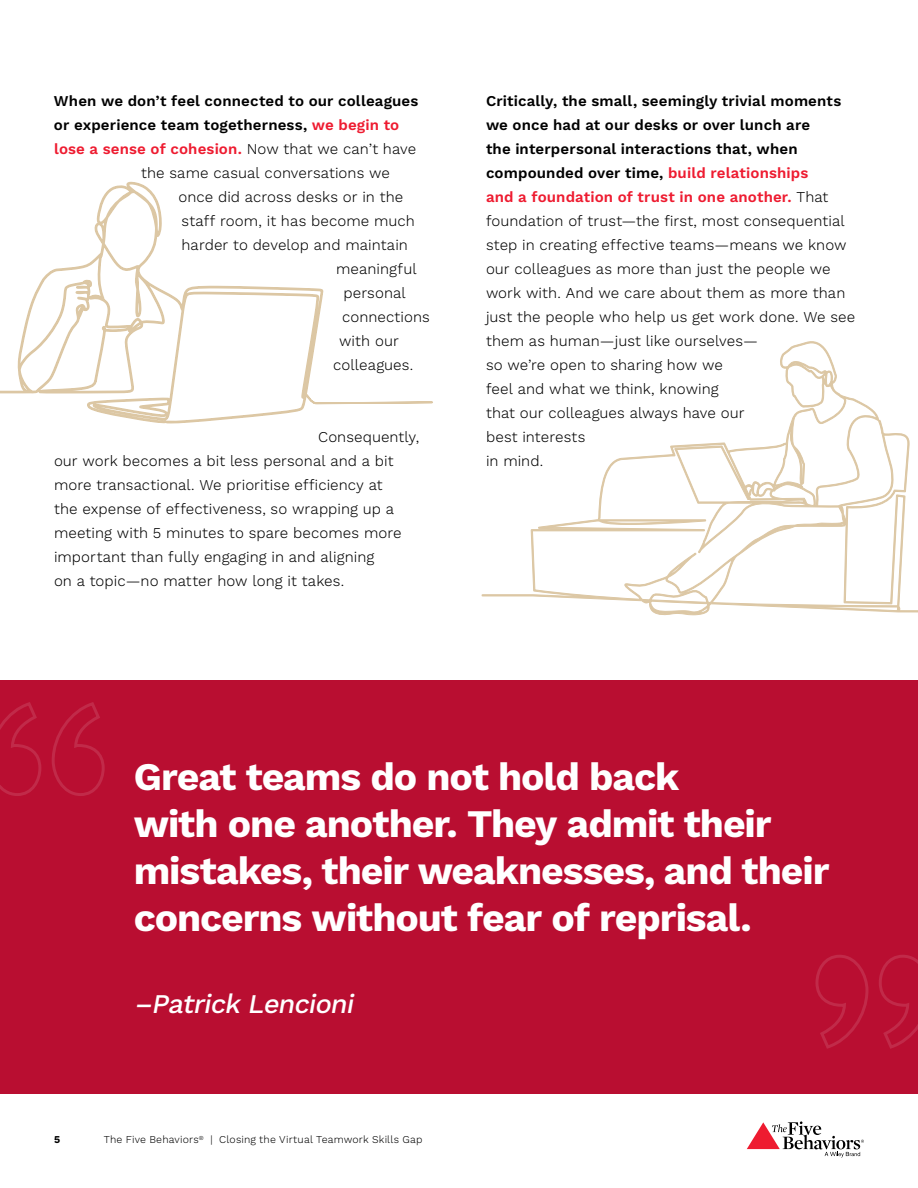
<style>
.page{position:relative;width:918px;height:1188px;background:#fff}
.page>*{position:absolute;margin:0;border:0;box-sizing:border-box;transform-origin:0 0}
.t1{font:700 39px/46.8px "Work Sans";letter-spacing:-.03em;color:#fff}
.t2{font:italic 500 27px "Work Sans";color:#fff}
.t3{font:300 15px/24px "Work Sans";letter-spacing:.005em;color:#000}
.t4{font:600 15px "Work Sans";letter-spacing:.01em;color:#000}
.t5{font:600 15px "Work Sans";letter-spacing:.01em;color:#ee1b30}
.t6{font:300 10.5px "Work Sans";letter-spacing:.015em;color:#000}
.t7{font:700 10.5px "Work Sans";color:#000}
.s1{color:#ee1b30}
.s2{font-weight:300;color:#000}
.s3{font-weight:600}
.s4{font-weight:600;color:#ee1b30}
</style>
<div class="page">
<svg style="left:747px;top:1121px;width:117px;height:36px"></svg>
<svg style="left:481px;top:341px;width:437px;height:275px"></svg>
<svg style="left:0;top:181px;width:433px;height:243px"></svg>
<div style="left:0;top:680px;width:918px;height:413px;background:#b90e31"></div>
<svg style="left:0;top:702px;width:105px;height:94px"></svg>
<svg style="left:815px;top:955px;width:103px;height:94px"></svg>
<p class="t4" style="left:54px;top:95px;width:366px">When we don’t feel connected to our colleagues</p>
<p class="t4" style="left:54px;top:119px;width:347px">or experience team togetherness, <span class="s1">we begin to</span></p>
<p class="t5" style="left:54px;top:143px;width:364px">lose a sense of cohesion. <span class="s2">Now that we can’t have</span></p>
<p class="t3" style="left:141px;top:162px;width:250px">the same casual conversations we</p>
<p class="t3" style="left:179px;top:186px;width:226px">once did across desks or in the</p>
<p class="t3" style="left:182px;top:210px;width:235px">staff room, it has become much</p>
<p class="t3" style="left:182px;top:234px;width:228px">harder to develop and maintain</p>
<p class="t3" style="left:336px;top:258px;width:82px">meaningful</p>
<p class="t3" style="left:344px;top:282px;width:64px">personal</p>
<p class="t3" style="left:342px;top:306px;width:89px">connections</p>
<p class="t3" style="left:339px;top:330px;width:61px">with our</p>
<p class="t3" style="left:333px;top:354px;width:82px">colleagues.</p>
<p class="t3" style="left:54px;top:426px;width:367px;text-indent:264px">Consequently, our work becomes a bit less personal and a bit more transactional. We prioritise efficiency at<br>the expense of effectiveness, so wrapping up a meeting with 5 minutes to spare becomes more important than fully engaging in and aligning<br>on a topic—no matter how long it takes.</p>
<p class="t3" style="left:486px;top:90px;width:371px"><span class="s3">Critically, the small, seemingly trivial moments we once had at our desks or over lunch are<br>the interpersonal interactions that, when compounded over time,</span> <span class="s4">build relationships<br>and a foundation of trust in one another.</span> That foundation of trust—the first, most consequential step in creating effective teams—means we know our colleagues as more than just the people we work with. And we care about them as more than just the people who help us get work done. We see them as human—just like ourselves—<br>so we’re open to sharing how we<br>feel and what we think, knowing<br>that our colleagues always have our<br>best interests<br>in mind.</p>
<h1 class="t1" style="left:134px;top:757px;width:697px">Great teams do not hold back<br>with one another. They admit their mistakes, their weaknesses, and their concerns without fear of reprisal.</h1>
<h2 class="t2" style="left:134px;top:988px;width:224px">–Patrick Lencioni</h2>
<p class="t7" style="left:54px;top:1136px;width:8px">5</p>
<p class="t6" style="left:104px;top:1136px;width:320px">The Five Behaviors<sup>®</sup> | Closing the Virtual Teamwork Skills Gap</p>
</div>
